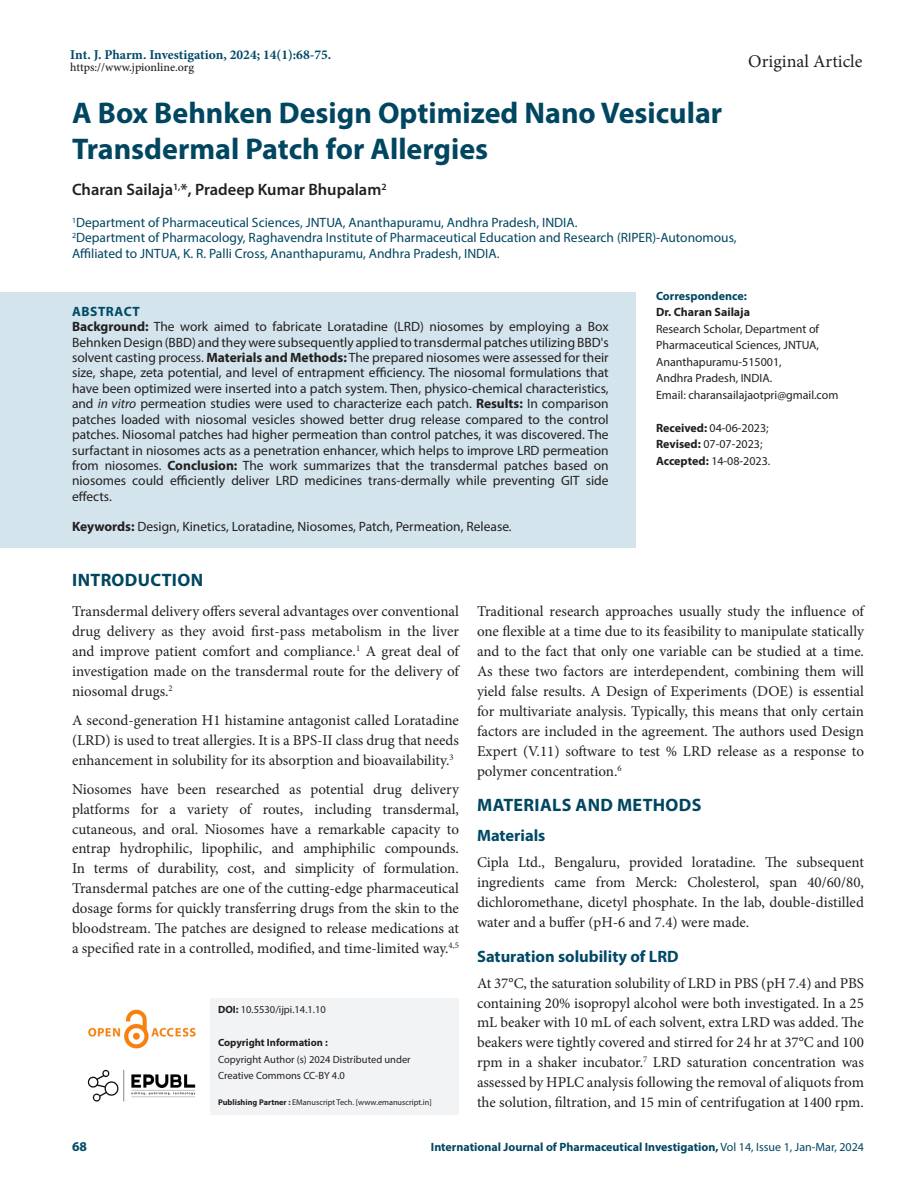
<style>
.page{position:relative;width:918px;height:1188px;background:#fff}
.page>*{position:absolute;margin:0;border:0;box-sizing:border-box;transform-origin:0 0}
.Art_Title{font:700 30px/36.5px "Myriad Pro";color:#004661}
.Heading_1{font:700 18px "Myriad Pro";letter-spacing:.02em;color:#004661}
.t1{font:18px "Minion Pro";color:#231f20}
.Intro_head{font:700 18px "Myriad Pro";letter-spacing:.02em;color:#004661}
.Author_Names{font:600 16.5px "Myriad Pro";color:#231f20}
.Heading_2{font:700 16.5px "Myriad Pro";color:#004a67}
.Heading_2_after_head{font:700 16.5px "Myriad Pro";color:#004a67}
.Body_text{font:15px/20px "Minion Pro";color:#231f20;text-align:justify}
.Body_text__FO{font:15px/20px "Minion Pro";color:#231f20;text-align:justify}
.Abstract_TXT{font:13.5px/15.5px "Myriad Pro";color:#231f20;text-align:justify}
.Author_Affiliations{font:13.5px/15.5px "Myriad Pro";color:#004661}
.KY{font:13.5px "Myriad Pro";color:#231f20}
.t2{font:700 13.5px "Minion Pro";color:#004a67}
.ABS_Heading{font:700 13.5px "Myriad Pro";letter-spacing:.04em;color:#004a67}
.Correspondence_AU_Af{font:12px/16.5px "Myriad Pro";color:#231f20}
.Correspondence_AU_Af-2{font:700 12px "Myriad Pro";color:#004661}
.Journal_Dates{font:12px/16.5px "Myriad Pro";color:#231f20}
.t3{font:500 12px "Minion Pro";letter-spacing:-.005em;color:#231f20}
.Correspondence_AU_Af-3{font:700 12px "Myriad Pro";color:#231f20}
.t4{font:10.5px/16.5px "Myriad Pro";color:#231f20}
.t5{font:700 10.5px "Myriad Pro";color:#231f20}
.t6{font:8.25px "Myriad Pro";color:#231f20}
.s1{font-weight:700}
.s2{font-style:italic}
.s3{font-weight:400}
</style>
<div class="page">
<img style="left:88px;top:1009px;width:108px;height:40px">
<img style="left:87px;top:1069px;width:109px;height:33px">
<div style="left:211px;top:998px;width:248px;height:36px;background:#f2f3f4"></div>
<div style="left:211px;top:1031px;width:248px;height:26px;background:#f2f3f4"></div>
<div style="left:211px;top:1048px;width:248px;height:25px;background:#f2f3f4"></div>
<div style="left:211px;top:1064px;width:248px;height:26px;background:#f2f3f4"></div>
<div style="left:211px;top:1084px;width:248px;height:30px;background:#f2f3f4"></div>
<div style="left:0;top:292px;width:636px;height:41px;background:#d3e4ec"></div>
<div style="left:0;top:308px;width:636px;height:210px;background:#d3e4ec"></div>
<div style="left:0;top:508px;width:636px;height:40px;background:#d3e4ec"></div>
<p class="t2" style="left:70px;top:45px;width:263px">Int. J. Pharm. Investigation, 2024; 14(1):68-75.</p>
<p class="t3" style="left:70px;top:59px;width:125px">https://www.jpionline.org</p>
<p class="t1" style="left:748px;top:49px;width:116px">Original Article</p>
<p class="Art_Title" style="left:72px;top:94px;width:652px">A Box Behnken Design Optimized Nano Vesicular<br>Transdermal Patch for Allergies</p>
<p class="Author_Names" style="left:72px;top:179px;width:316px">Charan Sailaja<sup>1,</sup>*, Pradeep Kumar Bhupalam<sup>2</sup></p>
<p class="Author_Affiliations" style="left:72px;top:215px;width:507px"><sup>1</sup>Department of Pharmaceutical Sciences, JNTUA, Ananthapuramu, Andhra Pradesh, INDIA.</p>
<p class="Author_Affiliations" style="left:72px;top:230px;width:666px"><sup>2</sup>Department of Pharmacology, Raghavendra Institute of Pharmaceutical Education and Research (RIPER)-Autonomous,<br>Affiliated to JNTUA, K. R. Palli Cross, Ananthapuramu, Andhra Pradesh, INDIA.</p>
<p class="Correspondence_AU_Af-2" style="left:656px;top:288px;width:92px">Correspondence:</p>
<p class="Correspondence_AU_Af-3" style="left:656px;top:304px;width:96px">Dr. Charan Sailaja</p>
<p class="Correspondence_AU_Af" style="left:656px;top:320px;width:165px">Research Scholar, Department of<br>Pharmaceutical Sciences, JNTUA,<br>Ananthapuramu-515001,<br>Andhra Pradesh, INDIA.</p>
<p class="Correspondence_AU_Af" style="left:656px;top:386px;width:184px">Email: charansailajaotpri@gmail.com</p>
<p class="ABS_Heading" style="left:72px;top:302px;width:69px">ABSTRACT</p>
<p class="Abstract_TXT" style="left:72px;top:319px;width:538px"><span class="s1">Background:</span> The work aimed to fabricate Loratadine (LRD) niosomes by employing a Box Behnken Design (BBD) and they were subsequently applied to transdermal patches utilizing BBD's solvent casting process. <span class="s1">Materials and Methods:</span> The prepared niosomes were assessed for their size, shape, zeta potential, and level of entrapment efficiency. The niosomal formulations that have been optimized were inserted into a patch system. Then, physico-chemical characteristics, and <span class="s2">in vitro</span> permeation studies were used to characterize each patch. <span class="s1">Results:</span> In comparison patches loaded with niosomal vesicles showed better drug release compared to the control patches. Niosomal patches had higher permeation than control patches, it was discovered. The surfactant in niosomes acts as a penetration enhancer, which helps to improve LRD permeation from niosomes. <span class="s1">Conclusion:</span> The work summarizes that the transdermal patches based on niosomes could efficiently deliver LRD medicines trans-dermally while preventing GIT side effects.</p>
<p class="KY" style="left:72px;top:518px;width:441px"><span class="s1">Keywords:</span> Design, Kinetics, Loratadine, Niosomes, Patch, Permeation, Release.</p>
<p class="Intro_head" style="left:72px;top:568px;width:132px">INTRODUCTION</p>
<p class="Body_text__FO" style="left:72px;top:602px;width:389px">Transdermal delivery offers several advantages over conventional drug delivery as they avoid first-pass metabolism in the liver and improve patient comfort and compliance.<sup>1</sup> A great deal of investigation made on the transdermal route for the delivery of niosomal drugs.<sup>2</sup></p>
<p class="Body_text" style="left:72px;top:710px;width:388px">A second-generation H1 histamine antagonist called Loratadine (LRD) is used to treat allergies. It is a BPS-II class drug that needs enhancement in solubility for its absorption and bioavailability.<sup>3</sup></p>
<p class="Body_text" style="left:72px;top:779px;width:389px">Niosomes have been researched as potential drug delivery platforms for a variety of routes, including transdermal, cutaneous, and oral. Niosomes have a remarkable capacity to entrap hydrophilic, lipophilic, and amphiphilic compounds.<br>In terms of durability, cost, and simplicity of formulation.<br>Transdermal patches are one of the cutting-edge pharmaceutical dosage forms for quickly transferring drugs from the skin to the bloodstream. The patches are designed to release medications at a specified rate in a controlled, modified, and time-limited way.<sup>4,5</sup></p>
<p class="Journal_Dates" style="left:656px;top:419px;width:116px"><span class="s1">Received:</span> 04-06-2023;<br><span class="s1">Revised:</span> 07-07-2023;<br><span class="s1">Accepted:</span> 14-08-2023.</p>
<p class="Body_text" style="left:477px;top:602px;width:389px">Traditional research approaches usually study the influence of one flexible at a time due to its feasibility to manipulate statically and to the fact that only one variable can be studied at a time.<br>As these two factors are interdependent, combining them will yield false results. A Design of Experiments (DOE) is essential for multivariate analysis. Typically, this means that only certain factors are included in the agreement. The authors used Design Expert (V.11) software to test % LRD release as a response to polymer concentration.<sup>6</sup></p>
<p class="Heading_1" style="left:477px;top:793px;width:226px">MATERIALS AND METHODS</p>
<p class="Heading_2_after_head" style="left:477px;top:825px;width:70px">Materials</p>
<p class="Body_text__FO" style="left:477px;top:852px;width:389px">Cipla Ltd., Bengaluru, provided loratadine. The subsequent ingredients came from Merck: Cholesterol, span 40/60/80, dichloromethane, dicetyl phosphate. In the lab, double-distilled water and a buffer (pH-6 and 7.4) were made.</p>
<p class="Heading_2" style="left:477px;top:945px;width:203px">Saturation solubility of LRD</p>
<p class="Body_text__FO" style="left:477px;top:973px;width:388px">At 37°C, the saturation solubility of LRD in PBS (pH 7.4) and PBS containing 20% isopropyl alcohol were both investigated. In a 25 mL beaker with 10 mL of each solvent, extra LRD was added. The beakers were tightly covered and stirred for 24 hr at 37°C and 100 rpm in a shaker incubator.<sup>7</sup> LRD saturation concentration was assessed by HPLC analysis following the removal of aliquots from the solution, filtration, and 15 min of centrifugation at 1400 rpm.</p>
<p class="t4" style="left:218px;top:1001px;width:109px"><span class="s1">DOI:</span> 10.5530/ijpi.14.1.10</p>
<p class="t5" style="left:218px;top:1036px;width:111px">Copyright Information :</p>
<p class="t4" style="left:218px;top:1051px;width:194px">Copyright Author (s) 2024 Distributed under<br>Creative Commons CC-BY 4.0</p>
<p class="t6" style="left:218px;top:1097px;width:215px"><span class="s1">Publishing Partner :</span> EManuscript Tech. [www.emanuscript.in]</p>
<p class="ABS_Heading" style="left:72px;top:1137px;width:16px">68</p>
<p class="Correspondence_AU_Af-2" style="left:431px;top:1139px;width:435px">International Journal of Pharmaceutical Investigation, <span class="s3">Vol 14, Issue 1, Jan-Mar, 2024</span></p>
</div>
